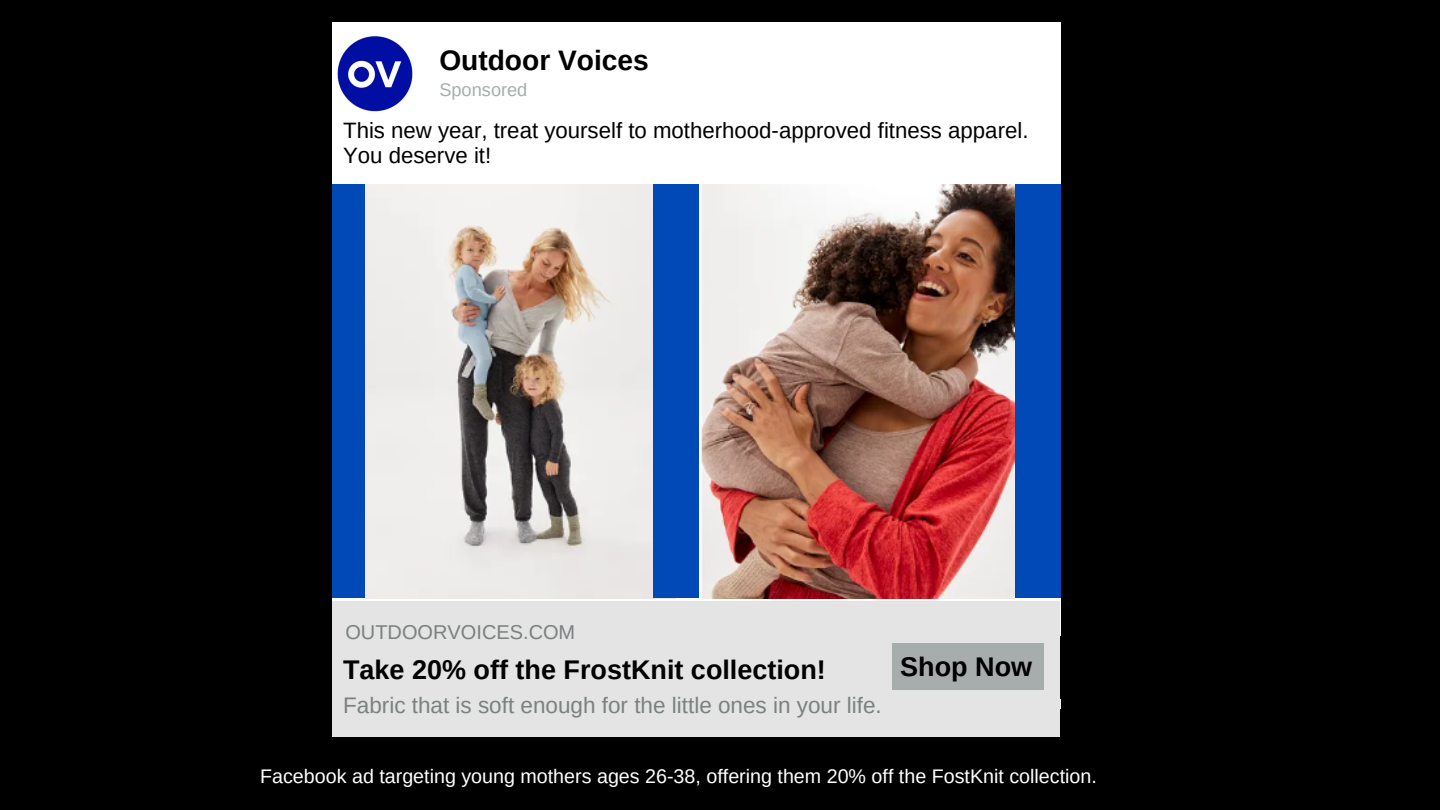
<style>
.page{position:relative;width:1440px;height:810px;background:#000}
.page>*{position:absolute;margin:0;border:0;box-sizing:border-box;transform-origin:0 0}
.t1{font:700 28.2px "Arimo";color:#000}
.t2{font:700 27px "Arimo";color:#000}
.t3{font:22.5px "Arimo";color:#7b8080}
.t4{font:22.2px/24.8px "Arimo";color:#000}
.t5{font:20px "Arimo";color:#7b8080}
.t6{font:19.7px "Arimo";color:#fff}
.t7{font:18.2px "Arimo";color:#a7adad}
</style>
<div class="page">
<div style="left:332px;top:22px;width:729px;height:687px;background:#fff"></div>
<div style="left:830px;top:636px;width:273px;height:63px;background:#000"></div>
<div style="left:332px;top:601px;width:728px;height:136px;background:#e4e4e4"></div>
<div style="left:892px;top:644px;width:152px;height:46px;background:#a7adad"></div>
<div style="left:332px;top:184px;width:729px;height:414px;background:#0049b7"></div>
<img style="left:337px;top:36px;width:76px;height:76px">
<img style="left:366px;top:184px;width:649px;height:414px">
<div style="left:653px;top:184px;width:46px;height:414px;background:#0049b7"></div>
<h1 class="t1" style="left:439px;top:44px;width:211px">Outdoor Voices</h1>
<p class="t7" style="left:439px;top:80px;width:90px">Sponsored</p>
<p class="t4" style="left:343px;top:118px;width:687px">This new year, treat yourself to motherhood-approved fitness apparel.<br>You deserve it!</p>
<p class="t5" style="left:345px;top:621px;width:231px">OUTDOORVOICES.COM</p>
<h2 class="t2" style="left:343px;top:655px;width:484px">Take 20% off the FrostKnit collection!</h2>
<p class="t3" style="left:343px;top:693px;width:540px">Fabric that is soft enough for the little ones in your life.</p>
<h2 class="t2" style="left:900px;top:652px;width:133px">Shop Now</h2>
<p class="t6" style="left:260px;top:765px;width:838px">Facebook ad targeting young mothers ages 26-38, offering them 20% off the FostKnit collection.</p>
</div>
